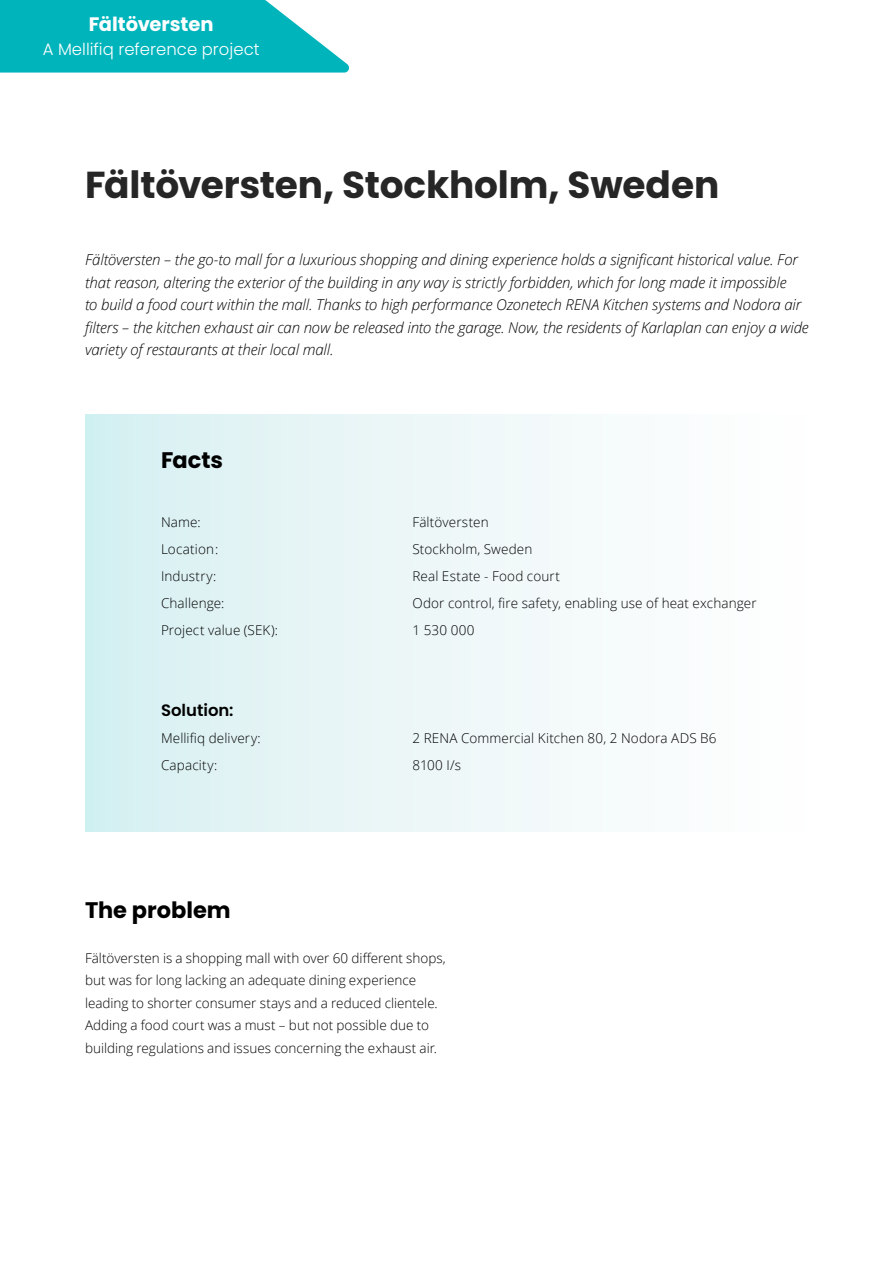
<style>
.page{position:relative;width:893px;height:1263px;background:#fff}
.page>*{position:absolute;margin:0;border:0;box-sizing:border-box;transform-origin:0 0}
.t1{font:700 37.5px "Poppins";letter-spacing:-.005em;color:#262626}
.t2{font:700 22.5px "Poppins";color:#000}
.t3{font:700 19.5px "Poppins";letter-spacing:-.005em;color:#fff}
.t4{font:300 16.5px "Poppins";color:#fff}
.t5{font:600 16.5px "Poppins";color:#000}
.t6{font:italic 300 15px/22.5px "Open Sans";letter-spacing:-.01em;color:#000}
.t7{font:300 13.5px/27px "Open Sans";letter-spacing:.005em;color:#000}
</style>
<div class="page">
<div style="left:85px;top:415px;width:723px;height:417px;background:linear-gradient(to right,#d7f0f1,#fff)"></div>
<svg style="left:0;top:0;width:349px;height:73px;background:#1dbcc3"></svg>
<h3 class="t3" style="left:89px;top:13px;width:126px">Fältöversten</h3>
<p class="t4" style="left:43px;top:40px;width:218px">A Mellifiq reference project</p>
<h1 class="t1" style="left:85px;top:163px;width:636px">Fältöversten, Stockholm, Sweden</h1>
<p class="t6" style="left:85px;top:248px;width:725px">Fältöversten – the go-to mall for a luxurious shopping and dining experience holds a significant historical value. For that reason, altering the exterior of the building in any way is strictly forbidden, which for long made it impossible<br>to build a food court within the mall. Thanks to high performance Ozonetech RENA Kitchen systems and Nodora air filters – the kitchen exhaust air can now be released into the garage. Now, the residents of Karlaplan can enjoy a wide variety of restaurants at their local mall.</p>
<h2 class="t2" style="left:161px;top:447px;width:63px">Facts</h2>
<p class="t7" style="left:161px;top:508px;width:119px">Name:<br>Location:<br>Industry:<br>Challenge:<br>Project value (SEK):</p>
<p class="t5" style="left:161px;top:701px;width:74px">Solution:</p>
<p class="t7" style="left:161px;top:724px;width:101px">Mellifiq delivery:<br>Capacity:</p>
<h2 class="t2" style="left:85px;top:897px;width:147px">The problem</h2>
<p class="t7" style="left:413px;top:508px;width:346px">Fältöversten<br>Stockholm, Sweden<br>Real Estate - Food court<br>Odor control, fire safety, enabling use of heat exchanger<br>1 530 000</p>
<p class="t7" style="left:413px;top:724px;width:306px">2 RENA Commercial Kitchen 80, 2 Nodora ADS B6<br>8100 I/s</p>
<p class="t7" style="left:85px;top:946px;width:362px;line-height:22.5px">Fältöversten is a shopping mall with over 60 different shops, but was for long lacking an adequate dining experience leading to shorter consumer stays and a reduced clientele.<br>Adding a food court was a must – but not possible due to building regulations and issues concerning the exhaust air.</p>
</div>
